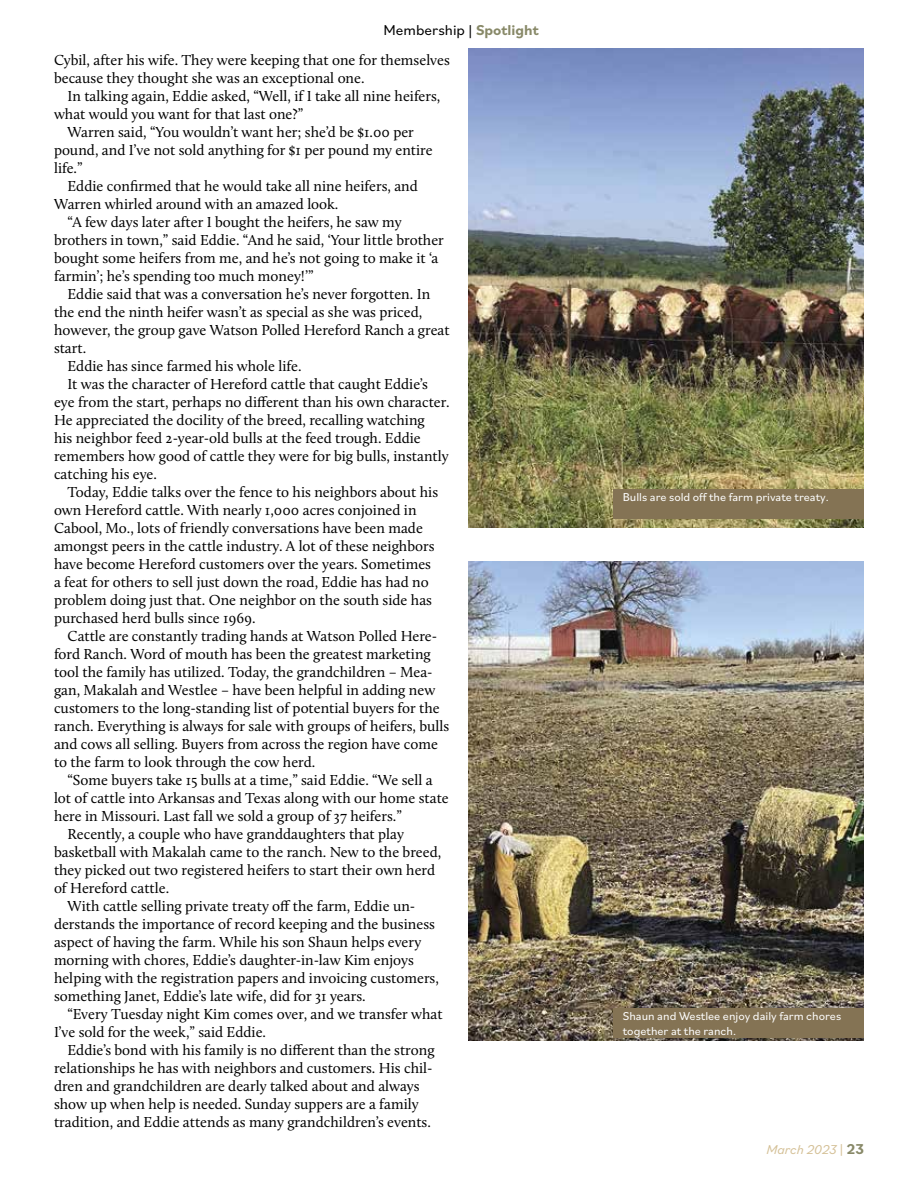
<style>
.page{position:relative;width:918px;height:1188px;background:#fff}
.page>*{position:absolute;margin:0;border:0;box-sizing:border-box;transform-origin:0 0}
.t1{font:15px/18px "Calluna";color:#000}
.t2{font:15px "Bilo";color:#000}
.t3{font:italic 13.5px "Bilo";color:#d5c198}
.t4{font:12px/14.4px "Bilo";color:#fff}
.s1{font-weight:700;color:#888968}
.s2{font-style:normal}
.s3{font-weight:700;font-style:normal;font-size:15px;color:#888968}
</style>
<div class="page">
<img style="left:468px;top:49px;width:396px;height:479px">
<img style="left:468px;top:562px;width:396px;height:479px">
<div style="left:614px;top:489px;width:250px;height:30px;background:#847354"></div>
<div style="left:614px;top:1008px;width:250px;height:30px;background:#847354"></div>
<p class="t2" style="left:384px;top:20px;width:157px">Membership | <span class="s1">Spotlight</span></p>
<p class="t1" style="left:54px;top:51px;width:397px">Cybil, after his wife. They were keeping that one for themselves because they thought she was an exceptional one.</p>
<p class="t1" style="left:68px;top:87px;width:374px">In talking again, Eddie asked, “Well, if I take all nine heifers,</p>
<p class="t1" style="left:54px;top:105px;width:251px">what would you want for that last one?”</p>
<p class="t1" style="left:68px;top:123px;width:348px">Warren said, “You wouldn’t want her; she’d be $1.00 per</p>
<p class="t1" style="left:54px;top:141px;width:380px">pound, and I’ve not sold anything for $1 per pound my entire</p>
<p class="t1" style="left:54px;top:159px;width:30px">life.”</p>
<p class="t1" style="left:68px;top:177px;width:352px">Eddie confirmed that he would take all nine heifers, and</p>
<p class="t1" style="left:54px;top:195px;width:286px">Warren whirled around with an amazed look.</p>
<p class="t1" style="left:68px;top:213px;width:336px">“A few days later after I bought the heifers, he saw my</p>
<p class="t1" style="left:54px;top:231px;width:391px">brothers in town,” said Eddie. “And he said, ‘Your little brother</p>
<p class="t1" style="left:54px;top:249px;width:386px">bought some heifers from me, and he’s not going to make it ‘a</p>
<p class="t1" style="left:54px;top:267px;width:261px">farmin’; he’s spending too much money!’”</p>
<p class="t1" style="left:68px;top:285px;width:364px">Eddie said that was a conversation he’s never forgotten. In</p>
<p class="t1" style="left:54px;top:303px;width:370px">the end the ninth heifer wasn’t as special as she was priced,</p>
<p class="t1" style="left:54px;top:321px;width:397px">however, the group gave Watson Polled Hereford Ranch a great</p>
<p class="t1" style="left:54px;top:339px;width:34px">start.</p>
<p class="t1" style="left:68px;top:357px;width:236px">Eddie has since farmed his whole life.</p>
<p class="t1" style="left:68px;top:375px;width:362px">It was the character of Hereford cattle that caught Eddie’s</p>
<p class="t1" style="left:54px;top:393px;width:397px">eye from the start, perhaps no different than his own character.</p>
<p class="t1" style="left:54px;top:411px;width:372px">He appreciated the docility of the breed, recalling watching</p>
<p class="t1" style="left:54px;top:429px;width:368px">his neighbor feed 2-year-old bulls at the feed trough. Eddie</p>
<p class="t1" style="left:54px;top:447px;width:396px">remembers how good of cattle they were for big bulls, instantly</p>
<p class="t1" style="left:54px;top:465px;width:105px">catching his eye.</p>
<p class="t1" style="left:68px;top:483px;width:372px">Today, Eddie talks over the fence to his neighbors about his</p>
<p class="t1" style="left:54px;top:501px;width:364px">own Hereford cattle. With nearly 1,000 acres conjoined in</p>
<p class="t1" style="left:54px;top:519px;width:370px">Cabool, Mo., lots of friendly conversations have been made</p>
<p class="t1" style="left:54px;top:537px;width:382px">amongst peers in the cattle industry. A lot of these neighbors</p>
<p class="t1" style="left:54px;top:555px;width:379px">have become Hereford customers over the years. Sometimes</p>
<p class="t1" style="left:54px;top:573px;width:376px">a feat for others to sell just down the road, Eddie has had no</p>
<p class="t1" style="left:54px;top:591px;width:380px">problem doing just that. One neighbor on the south side has</p>
<p class="t1" style="left:54px;top:609px;width:203px">purchased herd bulls since 1969.</p>
<p class="t1" style="left:68px;top:627px;width:371px">Cattle are constantly trading hands at Watson Polled Here-</p>
<p class="t1" style="left:54px;top:645px;width:378px">ford Ranch. Word of mouth has been the greatest marketing</p>
<p class="t1" style="left:54px;top:663px;width:380px">tool the family has utilized. Today, the grandchildren – Mea-</p>
<p class="t1" style="left:54px;top:681px;width:383px">gan, Makalah and Westlee – have been helpful in adding new</p>
<p class="t1" style="left:54px;top:699px;width:387px">customers to the long-standing list of potential buyers for the</p>
<p class="t1" style="left:54px;top:717px;width:397px">ranch. Everything is always for sale with groups of heifers, bulls</p>
<p class="t1" style="left:54px;top:735px;width:386px">and cows all selling. Buyers from across the region have come</p>
<p class="t1" style="left:54px;top:753px;width:263px">to the farm to look through the cow herd.</p>
<p class="t1" style="left:68px;top:771px;width:367px">“Some buyers take 15 bulls at a time,” said Eddie. “We sell a</p>
<p class="t1" style="left:54px;top:789px;width:396px">lot of cattle into Arkansas and Texas along with our home state</p>
<p class="t1" style="left:54px;top:807px;width:349px">here in Missouri. Last fall we sold a group of 37 heifers.”</p>
<p class="t1" style="left:68px;top:825px;width:338px">Recently, a couple who have granddaughters that play</p>
<p class="t1" style="left:54px;top:843px;width:389px">basketball with Makalah came to the ranch. New to the breed,</p>
<p class="t1" style="left:54px;top:861px;width:383px">they picked out two registered heifers to start their own herd</p>
<p class="t1" style="left:54px;top:879px;width:117px">of Hereford cattle.</p>
<p class="t1" style="left:68px;top:897px;width:349px">With cattle selling private treaty off the farm, Eddie un-</p>
<p class="t1" style="left:54px;top:915px;width:382px">derstands the importance of record keeping and the business</p>
<p class="t1" style="left:54px;top:933px;width:369px">aspect of having the farm. While his son Shaun helps every</p>
<p class="t1" style="left:54px;top:951px;width:361px">morning with chores, Eddie’s daughter-in-law Kim enjoys</p>
<p class="t1" style="left:54px;top:969px;width:386px">helping with the registration papers and invoicing customers,</p>
<p class="t1" style="left:54px;top:987px;width:313px">something Janet, Eddie’s late wife, did for 31 years.</p>
<p class="t1" style="left:68px;top:1005px;width:377px">“Every Tuesday night Kim comes over, and we transfer what</p>
<p class="t1" style="left:54px;top:1023px;width:214px">I’ve sold for the week,” said Eddie.</p>
<p class="t1" style="left:68px;top:1041px;width:369px">Eddie’s bond with his family is no different than the strong</p>
<p class="t1" style="left:54px;top:1059px;width:380px">relationships he has with neighbors and customers. His chil-</p>
<p class="t1" style="left:54px;top:1077px;width:367px">dren and grandchildren are dearly talked about and always</p>
<p class="t1" style="left:54px;top:1095px;width:366px">show up when help is needed. Sunday suppers are a family</p>
<p class="t1" style="left:54px;top:1113px;width:378px">tradition, and Eddie attends as many grandchildren’s events.</p>
<p class="t4" style="left:623px;top:490px;width:207px">Bulls are sold off the farm private treaty.</p>
<p class="t4" style="left:623px;top:1009px;width:220px">Shaun and Westlee enjoy daily farm chores together at the ranch.</p>
<p class="t3" style="left:767px;top:1140px;width:99px">March 2023 <span class="s2">|</span> <span class="s3">23</span></p>
</div>
